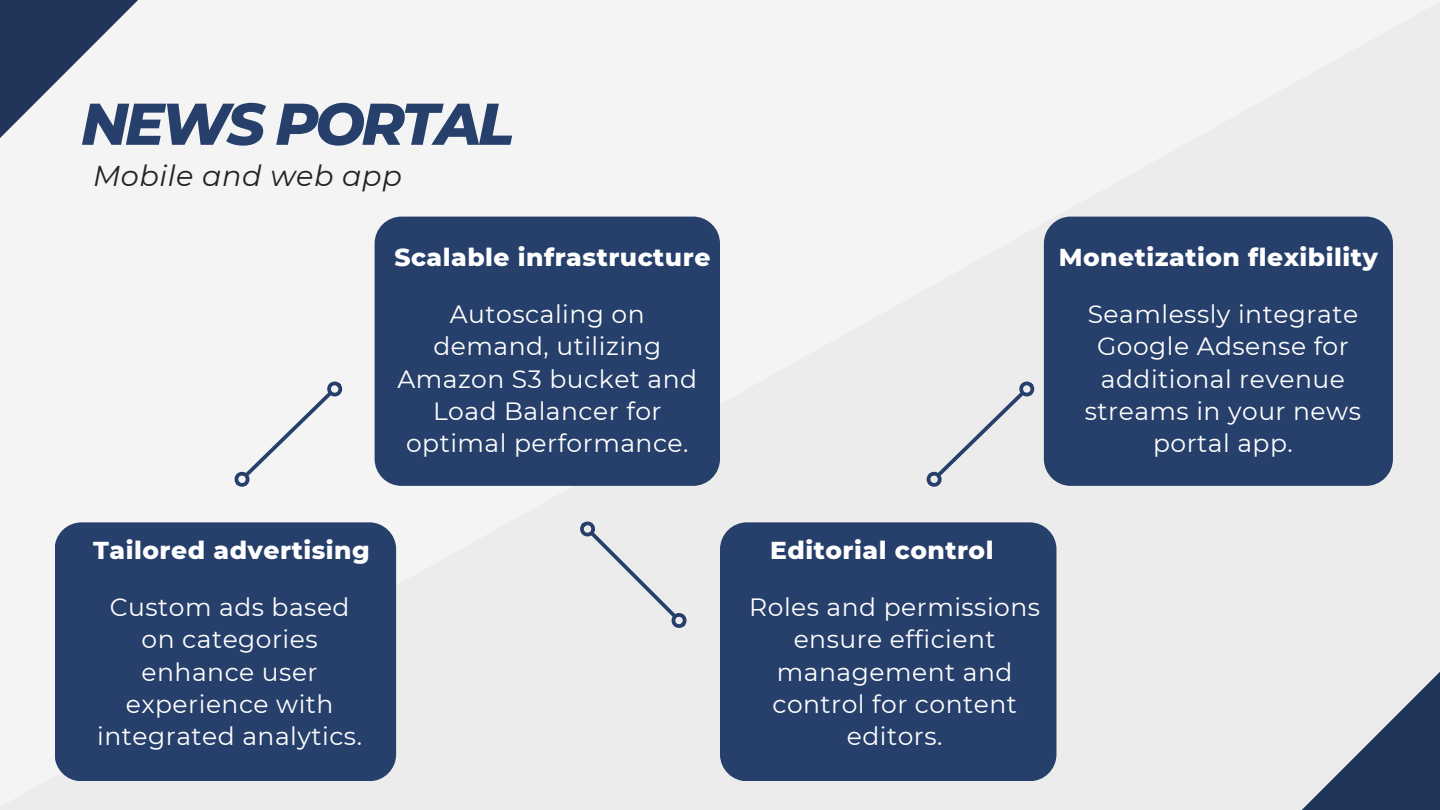
<style>
.page{position:relative;width:1440px;height:810px;background:#f4f4f4}
.page>*{position:absolute;margin:0;border:0;box-sizing:border-box;transform-origin:0 0}
.t1{font:italic 800 58.8px "Montserrat";letter-spacing:-.06em;color:#263f6b}
.t2{font:italic 28.7px "Montserrat";letter-spacing:.02em;color:#212423}
.t3{font:25px/32.2px "Montserrat";letter-spacing:.02em;color:#fff;text-align:center}
.t4{font:800 25px "Montserrat";letter-spacing:.02em;color:#fff}
</style>
<div class="page">
<div style="left:55px;top:522px;width:341px;height:259px;background:#263f6b;border-radius:27px"></div>
<div style="left:375px;top:217px;width:345px;height:269px;background:#263f6b;border-radius:27px"></div>
<div style="left:1044px;top:217px;width:349px;height:269px;background:#263f6b;border-radius:27px"></div>
<div style="left:720px;top:522px;width:336px;height:259px;background:#263f6b;border-radius:27px"></div>
<div style="left:229px;top:376px;width:119px;height:117px;background:#f4f4f4"></div>
<div style="left:921px;top:376px;width:119px;height:117px;background:#ececec"></div>
<div style="left:574px;top:516px;width:118px;height:118px;background:#ececec"></div>
<svg style="left:1223px;top:593px;width:217px;height:217px;background:#c2c6ce"></svg>
<svg style="left:0;top:0;width:217px;height:217px;fill:#f4f4f4"></svg>
<p class="t1" style="left:81px;top:88px;width:434px">NEWS PORTAL</p>
<p class="t2" style="left:93px;top:159px;width:310px">Mobile and web app</p>
<p class="t4" style="left:394px;top:242px;width:318px">Scalable infrastructure</p>
<p class="t4" style="left:1059px;top:242px;width:321px">Monetization flexibility</p>
<h2 class="t3" style="left:397px;top:298px;width:301px">Autoscaling on demand, utilizing<br>Amazon S3 bucket and<br>Load Balancer for optimal performance.</h2>
<p class="t3" style="left:1085px;top:298px;width:278px">Seamlessly integrate<br>Google Adsense for additional revenue streams in your news portal app.</p>
<p class="t4" style="left:93px;top:535px;width:278px">Tailored advertising</p>
<h1 class="t3" style="left:97px;top:591px;width:266px">Custom ads based on categories enhance user experience with integrated analytics.</h1>
<p class="t4" style="left:770px;top:535px;width:225px">Editorial control</p>
<p class="t3" style="left:749px;top:591px;width:292px">Roles and permissions ensure efficient management and control for content editors.</p>
</div>
